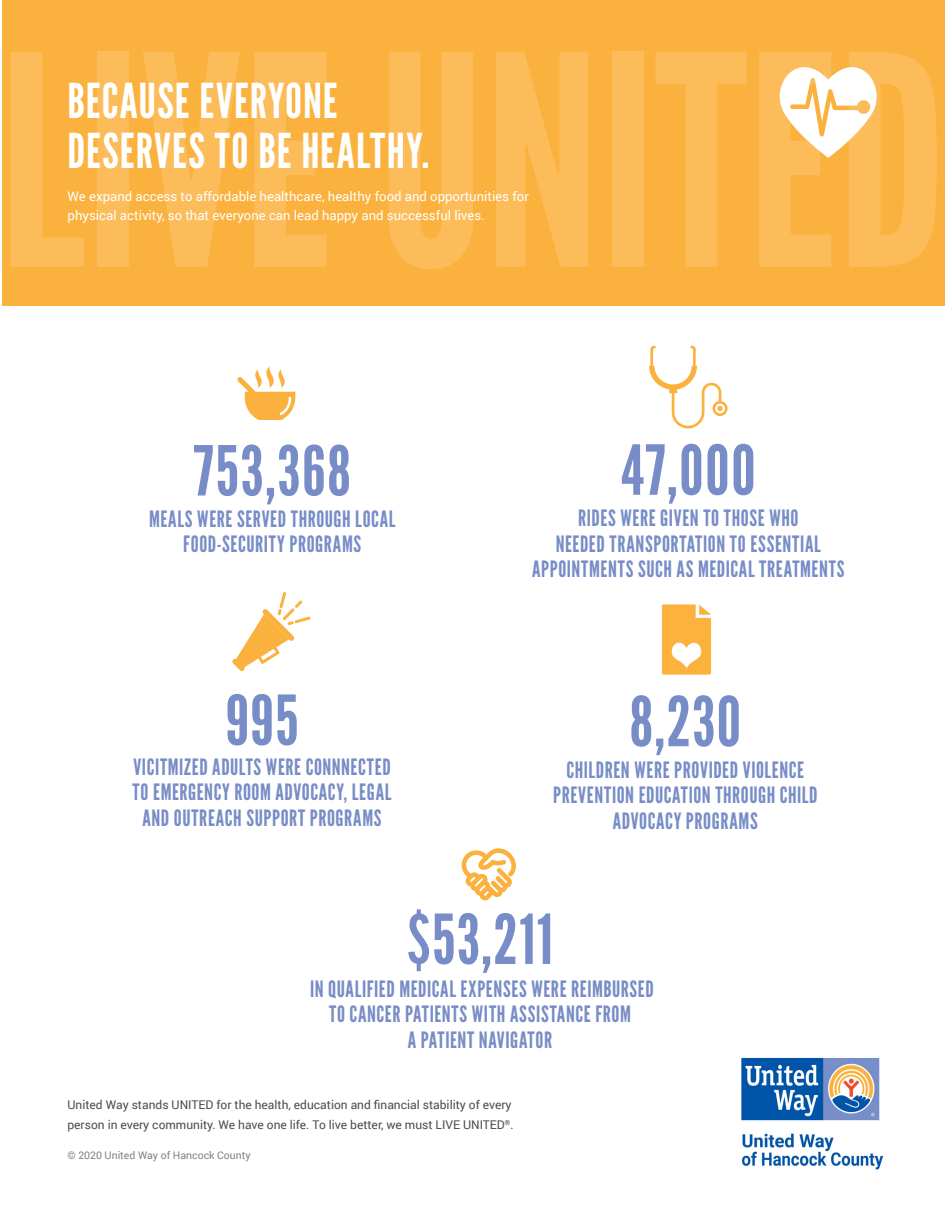
<style>
.page{position:relative;width:945px;height:1215px;background:#fff}
.page>*{position:absolute;margin:0;border:0;box-sizing:border-box;transform-origin:0 0}
.t1{font:292.5px "League Gothic";color:#fff}
.Infographics{font:68.7px "League Gothic";letter-spacing:.025em;color:#788dc7}
.Headline_2a{font:48px/49.5px "League Gothic";letter-spacing:.025em;color:#fff}
.Infographics-2{font:22.5px/25.5px "League Gothic";letter-spacing:.025em;color:#788dc7;text-align:center}
.t2{font:13.2px/19.5px "Roboto";color:#fff}
.t3{font:12px/19.5px "Roboto";color:#4b4c4d}
.t4{font:10.5px "Roboto";color:#808285}
</style>
<div class="page">
<div style="left:3px;top:0;width:942px;height:305px;background:#fbb13d"></div>
<svg style="left:780px;top:67px;width:97px;height:91px"></svg>
<svg style="left:237px;top:367px;width:58px;height:53px"></svg>
<svg style="left:649px;top:346px;width:79px;height:82px"></svg>
<svg style="left:232px;top:592px;width:79px;height:79px"></svg>
<svg style="left:461px;top:848px;width:55px;height:52px"></svg>
<img style="left:741px;top:1057px;width:143px;height:113px">
<img style="left:661px;top:604px;width:51px;height:71px">
<h1 class="t1" style="left:-1px;top:-12px;width:949px">LIVE UNITED</h1>
<p class="Headline_2a" style="left:68px;top:77px;width:363px">BECAUSE EVERYONE<br>DESERVES TO BE HEALTHY.</p>
<p class="t2" style="left:68px;top:186px;width:463px">We expand access to affordable healthcare, healthy food and opportunities for physical activity, so that everyone can lead happy and successful lives.</p>
<p class="Infographics" style="left:194px;top:430px;width:158px">753,368</p>
<p class="Infographics-2" style="left:149px;top:506px;width:248px">MEALS WERE SERVED THROUGH LOCAL</p>
<p class="Infographics-2" style="left:183px;top:532px;width:180px">FOOD-SECURITY PROGRAMS</p>
<p class="Infographics" style="left:226px;top:680px;width:74px">995</p>
<p class="Infographics-2" style="left:133px;top:754px;width:259px">VICITMIZED ADULTS WERE CONNNECTED</p>
<p class="Infographics-2" style="left:133px;top:780px;width:260px">TO EMERGENCY ROOM ADVOCACY, LEGAL</p>
<p class="Infographics-2" style="left:142px;top:805px;width:241px">AND OUTREACH SUPPORT PROGRAMS</p>
<p class="Infographics" style="left:621px;top:429px;width:136px">47,000</p>
<p class="Infographics-2" style="left:578px;top:506px;width:222px">RIDES WERE GIVEN TO THOSE WHO</p>
<p class="Infographics-2" style="left:556px;top:531px;width:267px">NEEDED TRANSPORTATION TO ESSENTIAL</p>
<p class="Infographics-2" style="left:532px;top:557px;width:314px">APPOINTMENTS SUCH AS MEDICAL TREATMENTS</p>
<p class="Infographics" style="left:630px;top:681px;width:113px">8,230</p>
<p class="Infographics-2" style="left:553px;top:757px;width:266px">CHILDREN WERE PROVIDED VIOLENCE<br>PREVENTION EDUCATION THROUGH CHILD<br>ADVOCACY PROGRAMS</p>
<p class="Infographics" style="left:407px;top:899px;width:147px">$53,211</p>
<p class="Infographics-2" style="left:310px;top:976px;width:345px">IN QUALIFIED MEDICAL EXPENSES WERE REIMBURSED</p>
<p class="Infographics-2" style="left:329px;top:1002px;width:303px">TO CANCER PATIENTS WITH ASSISTANCE FROM</p>
<p class="Infographics-2" style="left:408px;top:1027px;width:146px">A PATIENT NAVIGATOR</p>
<p class="t3" style="left:68px;top:1095px;width:448px">United Way stands UNITED for the health, education and financial stability of every person in every community. We have one life. To live better, we must LIVE UNITED<sup>®</sup>.</p>
<p class="t4" style="left:68px;top:1148px;width:185px">© 2020 United Way of Hancock County</p>
</div>
